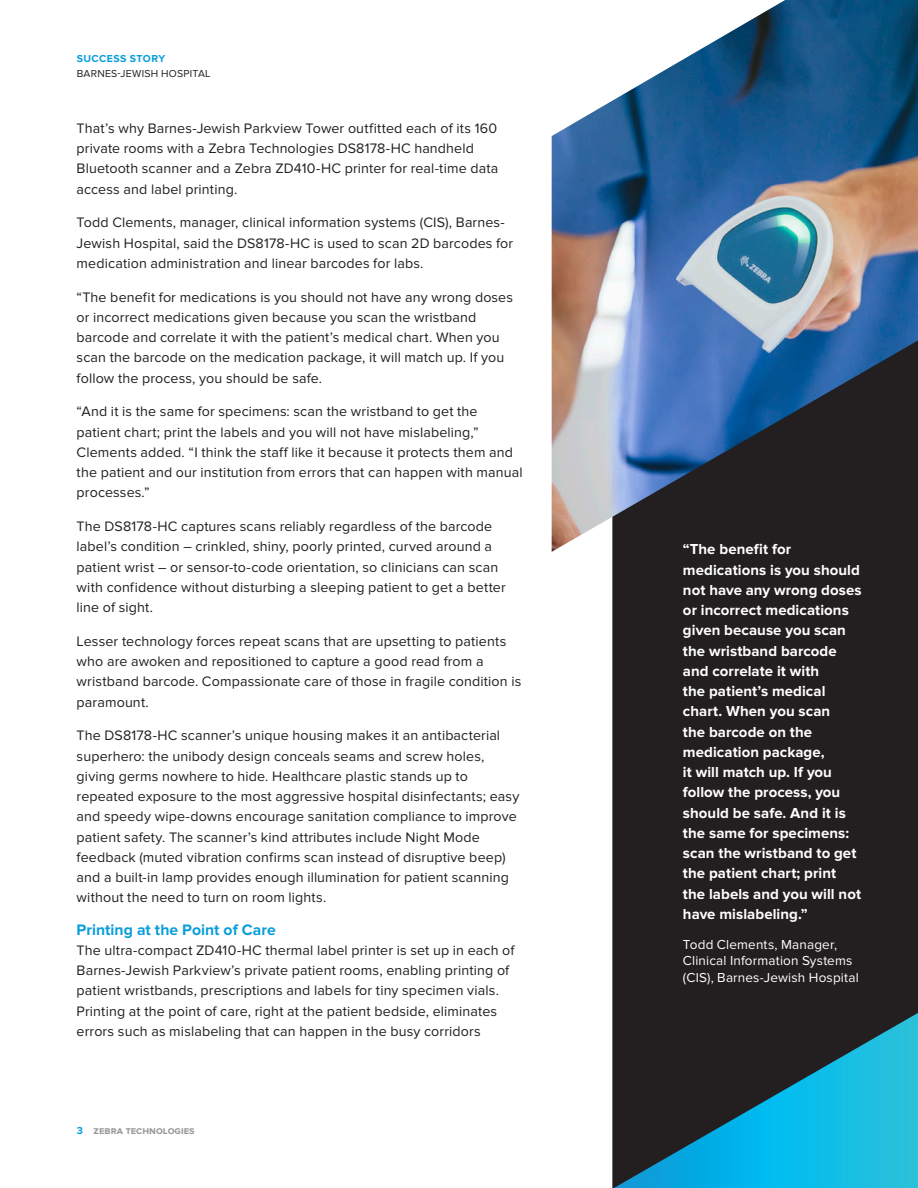
<style>
.page{position:relative;width:918px;height:1188px;background:#fff}
.page>*{position:absolute;margin:0;border:0;box-sizing:border-box;transform-origin:0 0}
.Body{font:700 15.75px "Proxima Nova";color:#0a9edb}
.Body-2{font:700 15px/20.2px "Proxima Nova";letter-spacing:.005em;color:#fff}
.Body-3{font:14.25px/20.2px "Proxima Nova";letter-spacing:.01em;color:#231f20}
.Body-4{font:13.5px/16.5px "Proxima Nova";letter-spacing:.01em;color:#fff}
.t1{font:10.5px "Proxima Nova";letter-spacing:.025em;color:#231f20}
.t2{font:700 10.5px "Proxima Nova";color:#989999}
.t3{font:700 10.5px "Proxima Nova";letter-spacing:.045em;color:#0a9edb}
.s1{color:#0a9edb}
</style>
<div class="page">
<div style="left:612px;top:552px;width:306px;height:636px;background:#231f20"></div>
<svg style="left:614px;top:1013px;width:304px;height:175px;background:#1a6c82"></svg>
<img style="left:552px;top:0;width:366px;height:552px">
<p class="t3" style="left:77px;top:53px;width:90px">SUCCESS STORY</p>
<p class="t1" style="left:77px;top:67px;width:135px">BARNES-JEWISH HOSPITAL</p>
<p class="Body-3" style="left:77px;top:118px;width:423px">That’s why Barnes-Jewish Parkview Tower outfitted each of its 160 private rooms with a Zebra Technologies DS8178-HC handheld Bluetooth scanner and a Zebra ZD410-HC printer for real-time data access and label printing.</p>
<p class="Body-3" style="left:77px;top:213px;width:438px">Todd Clements, manager, clinical information systems (CIS), Barnes-<br>Jewish Hospital, said the DS8178-HC is used to scan 2D barcodes for medication administration and linear barcodes for labs.</p>
<p class="Body-3" style="left:77px;top:287px;width:438px">“The benefit for medications is you should not have any wrong doses or incorrect medications given because you scan the wristband barcode and correlate it with the patient’s medical chart. When you scan the barcode on the medication package, it will match up. If you follow the process, you should be safe.</p>
<p class="Body-3" style="left:77px;top:402px;width:448px">“And it is the same for specimens: scan the wristband to get the patient chart; print the labels and you will not have mislabeling,” Clements added. “I think the staff like it because it protects them and the patient and our institution from errors that can happen with manual processes.”</p>
<p class="Body-3" style="left:77px;top:516px;width:431px">The DS8178-HC captures scans reliably regardless of the barcode label’s condition – crinkled, shiny, poorly printed, curved around a patient wrist – or sensor-to-code orientation, so clinicians can scan with confidence without disturbing a sleeping patient to get a better line of sight.</p>
<p class="Body-3" style="left:77px;top:631px;width:446px">Lesser technology forces repeat scans that are upsetting to patients who are awoken and repositioned to capture a good read from a wristband barcode. Compassionate care of those in fragile condition is paramount.</p>
<p class="Body-3" style="left:77px;top:726px;width:444px">The DS8178-HC scanner’s unique housing makes it an antibacterial superhero: the unibody design conceals seams and screw holes, giving germs nowhere to hide. Healthcare plastic stands up to repeated exposure to the most aggressive hospital disinfectants; easy and speedy wipe-downs encourage sanitation compliance to improve patient safety. The scanner’s kind attributes include Night Mode feedback (muted vibration confirms scan instead of disruptive beep) and a built-in lamp provides enough illumination for patient scanning without the need to turn on room lights.</p>
<p class="Body" style="left:77px;top:920px;width:201px">Printing at the Point of Care</p>
<p class="Body-3" style="left:77px;top:940px;width:439px">The ultra-compact ZD410-HC thermal label printer is set up in each of Barnes-Jewish Parkview’s private patient rooms, enabling printing of patient wristbands, prescriptions and labels for tiny specimen vials.<br>Printing at the point of care, right at the patient bedside, eliminates errors such as mislabeling that can happen in the busy corridors</p>
<p class="t2" style="left:77px;top:1124px;width:119px"><span class="s1">3</span> zebra technologies</p>
<p class="Body-2" style="left:683px;top:539px;width:180px">“The benefit for medications is you should not have any wrong doses or incorrect medications given because you scan the wristband barcode and correlate it with<br>the patient’s medical chart. When you scan<br>the barcode on the medication package,<br>it will match up. If you follow the process, you should be safe. And it is the same for specimens: scan the wristband to get the patient chart; print the labels and you will not have mislabeling.”</p>
<p class="Body-4" style="left:683px;top:936px;width:177px">Todd Clements, Manager,<br>Clinical Information Systems (CIS), Barnes-Jewish Hospital</p>
</div>
